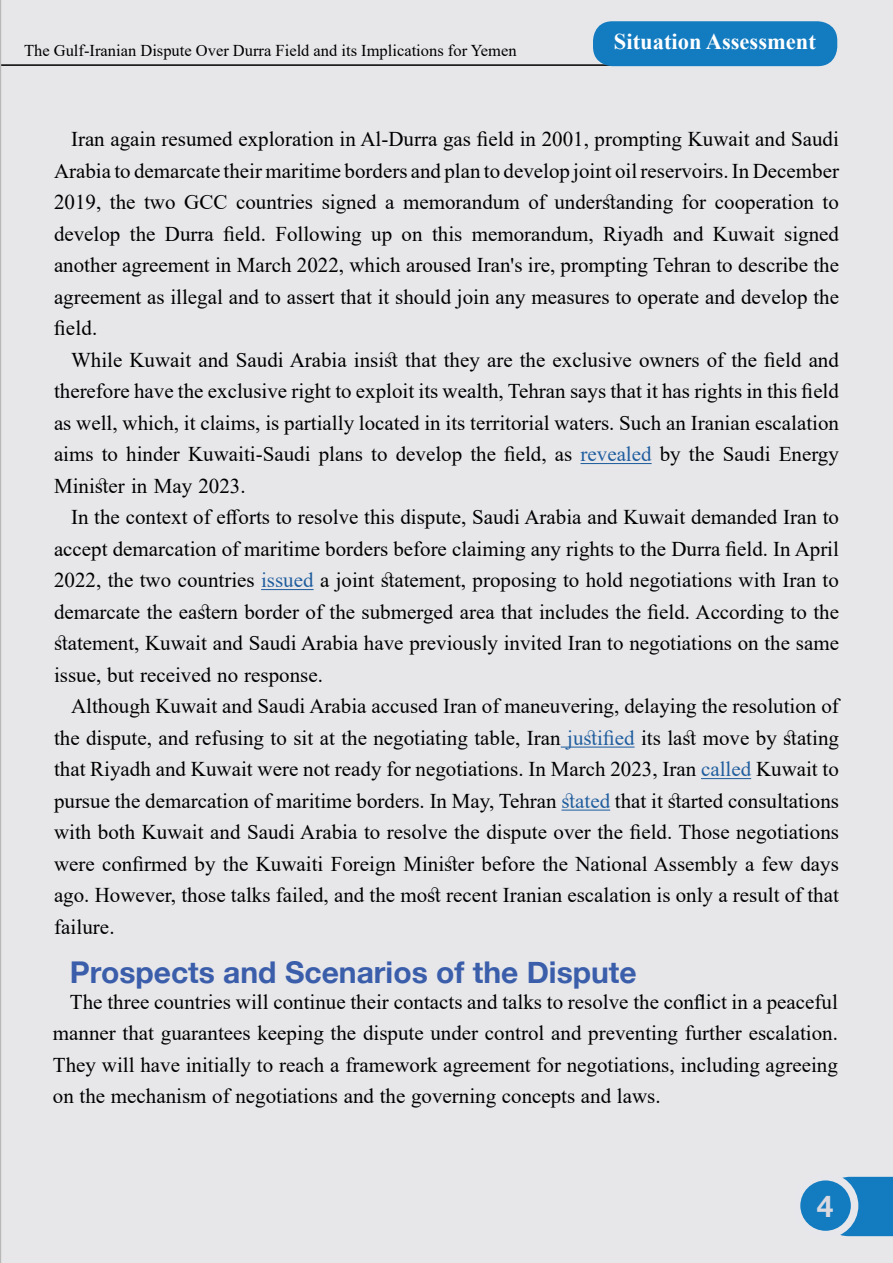
<style>
.page{position:relative;width:893px;height:1263px;background:#e7e7ea}
.page>*{position:absolute;margin:0;border:0;box-sizing:border-box;transform-origin:0 0}
.t1{font:700 30px "Helvetica Neue LT";color:#3b5eab}
.t2{font:700 30px "Helvetica Neue LT";color:#dad9df}
.t3{font:700 22.5px "Times New Roman";color:#fff}
.t4{font:21px/31.5px "Times New Roman";color:#000;text-align:justify}
.t5{font:16.5px "Times New Roman";color:#000}
.s1{color:#215e9e}
</style>
<div class="page">
<hr style="left:580px;top:463px;width:72px;height:1px;background:#215e9e">
<hr style="left:261px;top:589px;width:53px;height:1px;background:#215e9e">
<hr style="left:561px;top:746px;width:74px;height:2px;background:#215e9e">
<hr style="left:701px;top:778px;width:50px;height:1px;background:#215e9e">
<hr style="left:561px;top:809px;width:49px;height:2px;background:#215e9e">
<div style="left:838px;top:1177px;width:55px;height:59px;background:#137cc1"></div>
<div style="left:797px;top:1177px;width:58px;height:57px;background:#137cc1;border-radius:50%"></div>
<div style="left:793px;top:1173px;width:65px;height:65px;border:8px solid #e7e7eb;border-radius:50%"></div>
<hr style="left:1px;top:64px;width:774px;height:2px;background:#000">
<div style="left:593px;top:21px;width:244px;height:45px;background:#137cc1;border-radius:20px"></div>
<p class="t5" style="left:24px;top:39px;width:494px">The Gulf-Iranian Dispute Over Durra Field and its Implications for Yemen</p>
<p class="t3" style="left:614px;top:26px;width:203px">Situation Assessment</p>
<p class="t4" style="left:54px;top:123px;width:786px;text-indent:17px">Iran again resumed exploration in Al-Durra gas field in 2001, prompting Kuwait and Saudi Arabia to demarcate their maritime borders and plan to develop joint oil reservoirs In. December 2019, the two GCC countries signed a memorandum of understanding for cooperation to develop the Durra field. Following up on this memorandum, Riyadh and Kuwait signed another agreement in March 2022, which aroused Iran s' ire, prompting Tehran to describe the agreement as illegal and to assert that it should join any measures to operate and develop the field.</p>
<p class="t4" style="left:54px;top:343px;width:786px;text-indent:17px">While Kuwait and Saudi Arabia insist that they are the exclusive owners of the field and therefore have the exclusive right to exploit its wealth, Tehran says that it has rights in this field as well, which it, claims is, partially located in its territorial waters. Such an Iranian escalation aims to hinder Kuwaiti-Saudi plans to develop the field, as <span class="s1">revealed</span> by the Saudi Energy Minister in May 2023.</p>
<p class="t4" style="left:54px;top:501px;width:786px;text-indent:17px">In the context of efforts to resolve this dispute, Saudi Arabia and Kuwait demanded Iran to accept demarcation of maritime borders before claiming any rights to the Durra field In. April 2022, the two countries <span class="s1">issued</span> a joint statement, proposing to hold negotiations with Iran to demarcate the eastern border of the submerged area that includes the field. According to the statement, Kuwait and Saudi Arabia have previously invited Iran to negotiations on the same issue, but received no response.</p>
<p class="t4" style="left:54px;top:690px;width:786px;text-indent:17px">Although Kuwait and Saudi Arabia accused Iran of maneuvering, delaying the resolution of the dispute, and refusing to sit at the negotiating table, Iran <span class="s1">justified</span> its last move by stating that Riyadh and Kuwait were not ready for negotiations In. March 2023, Iran <span class="s1">called</span> Kuwait to pursue the demarcation of maritime borders In. May, Tehran <span class="s1">stated</span> that it started consultations with both Kuwait and Saudi Arabia to resolve the dispute over the field. Those negotiations were confirmed by the Kuwaiti Foreign Minister before the National Assembly a few days ago. However, those talks failed, and the most recent Iranian escalation is only a result of that failure.</p>
<h1 class="t1" style="left:70px;top:955px;width:568px">Prospects and Scenarios of the Dispute</h1>
<p class="t4" style="left:53px;top:985px;width:786px;text-indent:17px">The three countries will continue their contacts and talks to resolve the conflict in a peaceful manner that guarantees keeping the dispute under control and preventing further escalation.<br>They will have initially to reach a framework agreement for negotiations, including agreeing on the mechanism of negotiations and the governing concepts and laws.</p>
<h1 class="t2" style="left:817px;top:1189px;width:18px">4</h1>
</div>
